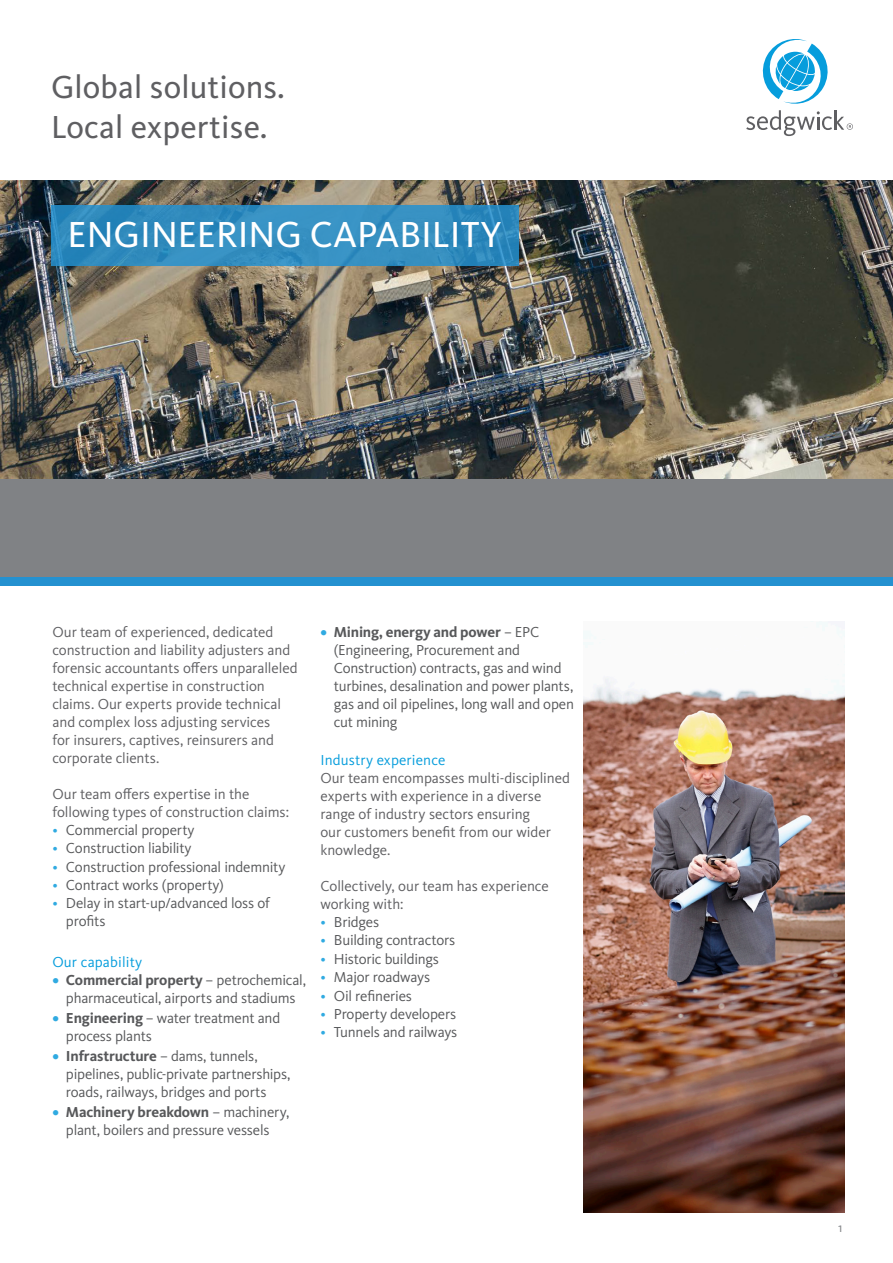
<style>
.page{position:relative;width:893px;height:1263px;background:#fff}
.page>*{position:absolute;margin:0;border:0;box-sizing:border-box;transform-origin:0 0}
.Grey_Box_Intro_-_whi{font:37.5px "Kievit OT";color:#fff}
.Title_Flyer_Grey{font:33px "Kievit OT";letter-spacing:.005em;color:#5f5f62}
.t1{font:15px/18px "Kievit OT";letter-spacing:-.015em;color:#57585a}
.Bodytext{font:15px/18px "Kievit OT";letter-spacing:-.005em;color:#5f5f62}
.Bodytext_Blue_Titles{font:15px "Kievit OT";letter-spacing:.01em;color:#069ddc}
.t2{font:13.5px "Kievit OT";color:#7d7f82}
.s1{color:#30aae1}
.s2{font-weight:700;color:#30aae1}
.s3{font-weight:700}
</style>
<div class="page">
<svg style="left:746px;top:39px;width:107px;height:97px"></svg>
<hr style="left:834px;top:110px;width:2px;height:20px;background:#5f5f62">
<img style="left:0;top:181px;width:893px;height:299px">
<div style="left:0;top:480px;width:893px;height:102px;background:#808285"></div>
<svg style="left:51px;top:205px;width:468px;height:61px;background:#318cbf"></svg>
<div style="left:0;top:578px;width:893px;height:8px;background:#2491d0"></div>
<img style="left:584px;top:621px;width:260px;height:592px">
<p class="Title_Flyer_Grey" style="left:51px;top:69px;width:235px">Global solutions.</p>
<p class="Title_Flyer_Grey" style="left:51px;top:108px;width:218px">Local expertise.</p>
<p class="Grey_Box_Intro_-_whi" style="left:68px;top:213px;width:435px">ENGINEERING CAPABILITY</p>
<p class="Bodytext" style="left:52px;top:623px;width:223px">Our team of experienced, dedicated</p>
<p class="Bodytext" style="left:52px;top:641px;width:239px">construction and liability adjusters and</p>
<p class="Bodytext" style="left:52px;top:659px;width:247px">forensic accountants offers unparalleled</p>
<p class="Bodytext" style="left:52px;top:677px;width:214px">technical expertise in construction</p>
<p class="Bodytext" style="left:52px;top:695px;width:230px">claims. Our experts provide technical</p>
<p class="Bodytext" style="left:52px;top:713px;width:219px">and complex loss adjusting services</p>
<p class="Bodytext" style="left:52px;top:731px;width:223px">for insurers, captives, reinsurers and</p>
<p class="Bodytext" style="left:52px;top:749px;width:109px">corporate clients.</p>
<p class="Bodytext" style="left:52px;top:785px;width:238px">Our team offers expertise in the following types of construction claims:</p>
<p class="t1" style="left:52px;top:821px;width:144px"><span class="s1">•</span> Commercial property</p>
<p class="t1" style="left:52px;top:840px;width:141px"><span class="s1">•</span> Construction liability</p>
<p class="t1" style="left:52px;top:858px;width:235px"><span class="s1">•</span> Construction professional indemnity</p>
<p class="t1" style="left:52px;top:876px;width:173px"><span class="s1">•</span> Contract works (property)</p>
<p class="t1" style="left:66px;top:894px;width:205px;text-indent:-14px"><span class="s1">•</span> Delay in start-up/advanced loss of profits</p>
<p class="Bodytext_Blue_Titles" style="left:52px;top:953px;width:91px">Our capability</p>
<p class="t1" style="left:52px;top:971px;width:255px;text-align:center"><span class="s2">•</span> <span class="s3">Commercial property</span> – petrochemical, pharmaceutical, airports and stadiums</p>
<p class="t1" style="left:66px;top:1009px;width:216px;text-indent:-14px"><span class="s2">•</span> <span class="s3">Engineering</span> – water treatment and process plants</p>
<p class="t1" style="left:66px;top:1047px;width:226px;text-indent:-14px"><span class="s2">•</span> <span class="s3">Infrastructure</span> – dams, tunnels, pipelines, public-private partnerships, roads, railways, bridges and ports</p>
<p class="t1" style="left:52px;top:1103px;width:238px;text-align:center"><span class="s2">•</span> <span class="s3">Machinery breakdown</span> – machinery, plant, boilers and pressure vessels</p>
<p class="t1" style="left:334px;top:623px;width:242px;text-indent:-14px"><span class="s2">•</span> <span class="s3">Mining, energy and power</span> – EPC (Engineering, Procurement and<br>Construction) contracts, gas and wind turbines, desalination and power plants, gas and oil pipelines, long wall and open cut mining</p>
<p class="Bodytext_Blue_Titles" style="left:320px;top:751px;width:127px">Industry experience</p>
<p class="Bodytext" style="left:320px;top:769px;width:251px">Our team encompasses multi-disciplined</p>
<p class="Bodytext" style="left:320px;top:787px;width:222px">experts with experience in a diverse</p>
<p class="Bodytext" style="left:320px;top:805px;width:211px">range of industry sectors ensuring</p>
<p class="Bodytext" style="left:320px;top:823px;width:232px">our customers benefit from our wider</p>
<p class="Bodytext" style="left:320px;top:841px;width:72px">knowledge.</p>
<p class="Bodytext" style="left:320px;top:877px;width:230px">Collectively, our team has experience working with:</p>
<p class="t1" style="left:320px;top:913px;width:60px"><span class="s1">•</span> Bridges</p>
<p class="t1" style="left:320px;top:931px;width:137px"><span class="s1">•</span> Building contractors</p>
<p class="t1" style="left:320px;top:950px;width:120px"><span class="s1">•</span> Historic buildings</p>
<p class="t1" style="left:320px;top:968px;width:111px"><span class="s1">•</span> Major roadways</p>
<p class="t1" style="left:320px;top:987px;width:93px"><span class="s1">•</span> Oil refineries</p>
<p class="t1" style="left:320px;top:1005px;width:137px"><span class="s1">•</span> Property developers</p>
<p class="t1" style="left:320px;top:1024px;width:139px"><span class="s1">•</span> Tunnels and railways</p>
<p class="t2" style="left:838px;top:1220px;width:6px">1</p>
</div>
